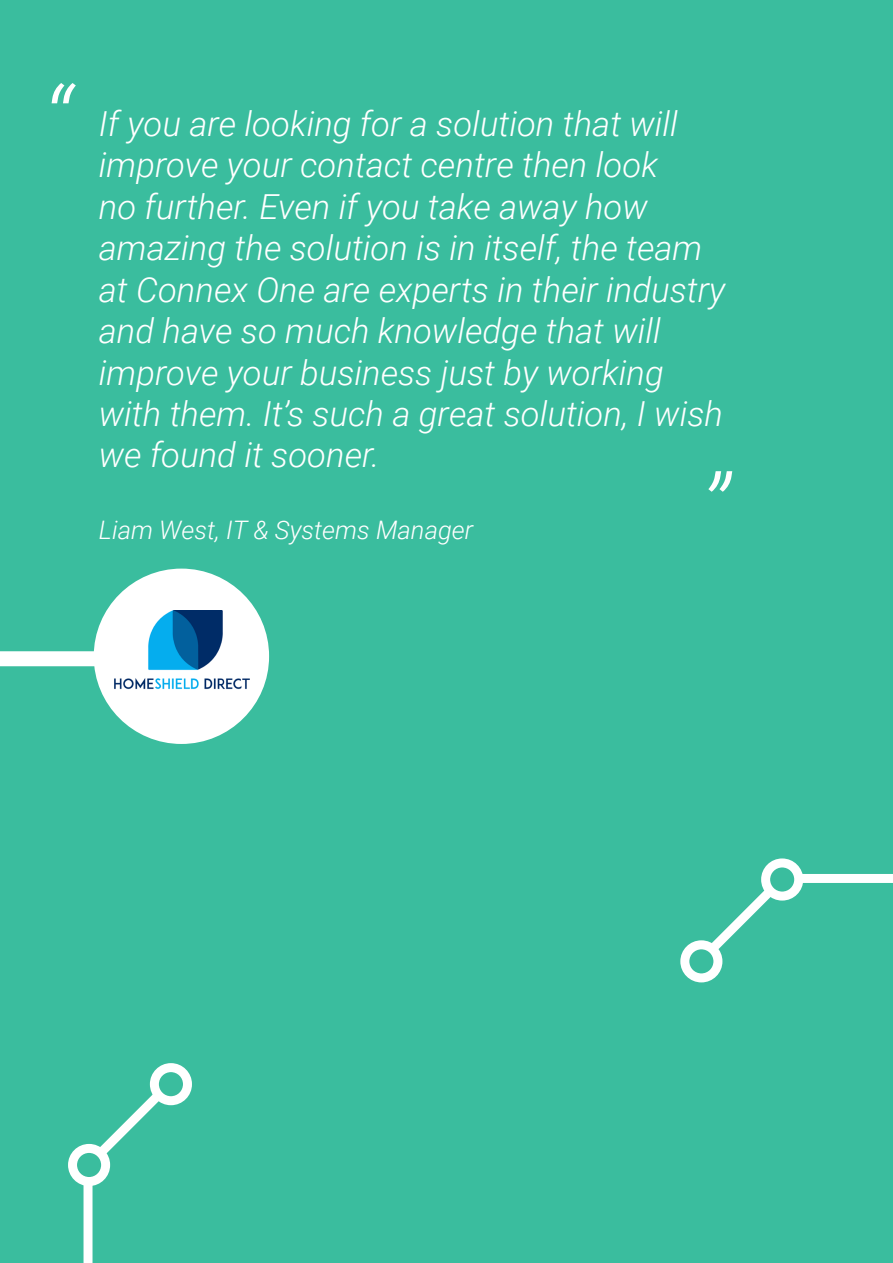
<style>
.page{position:relative;width:893px;height:1263px;background:#3abd9e}
.page>*{position:absolute;margin:0;border:0;box-sizing:border-box;transform-origin:0 0}
.t1{font:italic 300 96px "Roboto";color:#fff}
.t2{font:italic 300 34.5px/41.4px "Roboto";color:#fff}
.t3{font:italic 300 25.5px "Roboto";color:#fff}
</style>
<div class="page">
<div style="left:84px;top:1178px;width:9px;height:85px;background:#fff"></div>
<div style="left:150px;top:1063px;width:42px;height:42px;border:9px solid #fff;border-radius:50%"></div>
<svg style="left:89px;top:1081px;width:83px;height:84px"></svg>
<div style="left:68px;top:1144px;width:42px;height:42px;border:9px solid #fff;border-radius:50%"></div>
<div style="left:795px;top:874px;width:98px;height:9px;background:#fff"></div>
<div style="left:680px;top:940px;width:42px;height:42px;border:9px solid #fff;border-radius:50%"></div>
<svg style="left:698px;top:884px;width:84px;height:79px"></svg>
<div style="left:761px;top:858px;width:42px;height:42px;border:9px solid #fff;border-radius:50%"></div>
<div style="left:98px;top:575px;width:167px;height:167px;background:#fff;border-radius:50%"></div>
<div style="left:0;top:651px;width:98px;height:15px;background:#fff"></div>
<div style="left:94px;top:569px;width:175px;height:175px;border:15px solid #fff;border-radius:50%"></div>
<img style="left:113px;top:611px;width:137px;height:81px">
<p class="t1" style="left:43px;top:54px;width:30px">“</p>
<p class="t2" style="left:99px;top:102px;width:628px">If you are looking for a solution that will improve your contact centre then look<br>no further. Even if you take away how amazing the solution is in itself, the team at Connex One are experts in their industry and have so much knowledge that will improve your business just by working with them. It’s such a great solution, I wish we found it sooner.</p>
<p class="t3" style="left:99px;top:512px;width:376px">Liam West, IT &amp; Systems Manager</p>
<p class="t1" style="left:701px;top:442px;width:30px">”</p>
</div>
